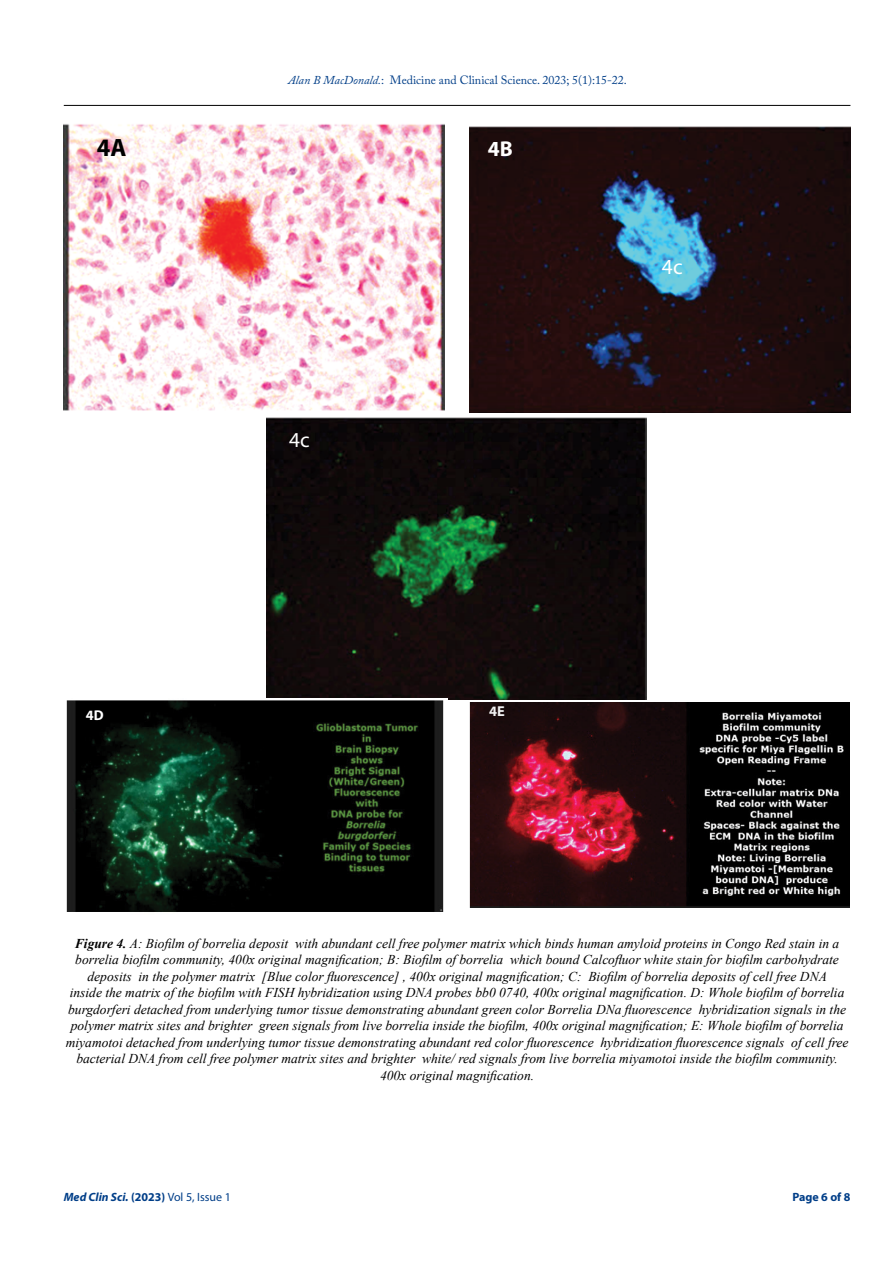
<style>
.page{position:relative;width:893px;height:1263px;background:#fff}
.page>*{position:absolute;margin:0;border:0;box-sizing:border-box;transform-origin:0 0}
.t1{font:700 25.2px "Myriad Pro";color:#000}
.t2{font:21.6px "Myriad Pro";color:#fff}
.t3{font:700 21.6px "Myriad Pro";color:#fff}
.t4{font:21.3px "Myriad Pro";color:#fff}
.t5{font:700 14.4px "Myriad Pro";color:#f1f1f2}
.t6{font:700 14.25px "Myriad Pro";color:#fff}
.t7{font:italic 13.5px/16.5px "Times New Roman";color:#000;text-align:center}
.t8{font:12px "Adobe Caslon Pro";color:#003e88}
.t9{font:italic 700 12px "Myriad Pro";color:#003e88}
.t10{font:700 12px "Myriad Pro";color:#003e88}
.s1{font-style:italic}
.s2{font-weight:700}
.s3{font-style:normal}
.s4{font-weight:400;font-style:normal}
</style>
<div class="page">
<hr style="left:64px;top:105px;width:786px;height:1px;background:#000">
<img style="left:64px;top:124px;width:380px;height:287px">
<img style="left:470px;top:126px;width:380px;height:286px">
<img style="left:266px;top:417px;width:381px;height:283px">
<img style="left:66px;top:699px;width:381px;height:213px">
<img style="left:470px;top:702px;width:379px;height:206px">
<p class="t1" style="left:97px;top:131px;width:31px">4A</p>
<p class="t8" style="left:288px;top:73px;width:340px"><span class="s1">Alan B MacDonald.</span>: Medicine and Clinical Science. 2023; 5(1):15-22.</p>
<p class="t3" style="left:488px;top:134px;width:26px">4B</p>
<p class="t2" style="left:662px;top:253px;width:22px">4c</p>
<p class="t4" style="left:289px;top:427px;width:22px">4c</p>
<p class="t6" style="left:86px;top:706px;width:19px">4D</p>
<p class="t5" style="left:489px;top:702px;width:17px">4E</p>
<p class="t7" style="left:66px;top:934px;width:784px"><span class="s2">Figure 4.</span> A: Biofilm of borrelia deposit with abundant cell free polymer matrix which binds human amyloid proteins in Congo Red stain in a borrelia biofilm community, 400x original magnification; B: Biofilm of borrelia which bound Calcofluor white stain for biofilm carbohydrate deposits in the polymer matrix [Blue color fluorescence] , 400x original magnification; C: Biofilm of borrelia deposits of cell free DNA<br>inside the matrix of the biofilm with FISH hybridization using DNA probes bb0 0740, 400x original magnification. D: Whole biofilm of borrelia burgdorferi detached from underlying tumor tissue demonstrating abundant green color Borrelia DNa fluorescence hybridization signals in the polymer matrix sites and brighter green signals from live borrelia inside the biofilm, 400x original magnification; E: Whole biofilm of borrelia miyamotoi detached from underlying tumor tissue demonstrating abundant red color fluorescence hybridization fluorescence signals of cell free bacterial DNA from cell free polymer matrix sites and brighter white/ red signals from live borrelia miyamotoi inside the biofilm community.<br>400x original magnification.</p>
<p class="t9" style="left:64px;top:1189px;width:169px">Med Clin Sci. <span class="s3">(2023)</span> <span class="s4">Vol 5, Issue 1</span></p>
<p class="t10" style="left:792px;top:1189px;width:60px">Page 6 of 8</p>
</div>
